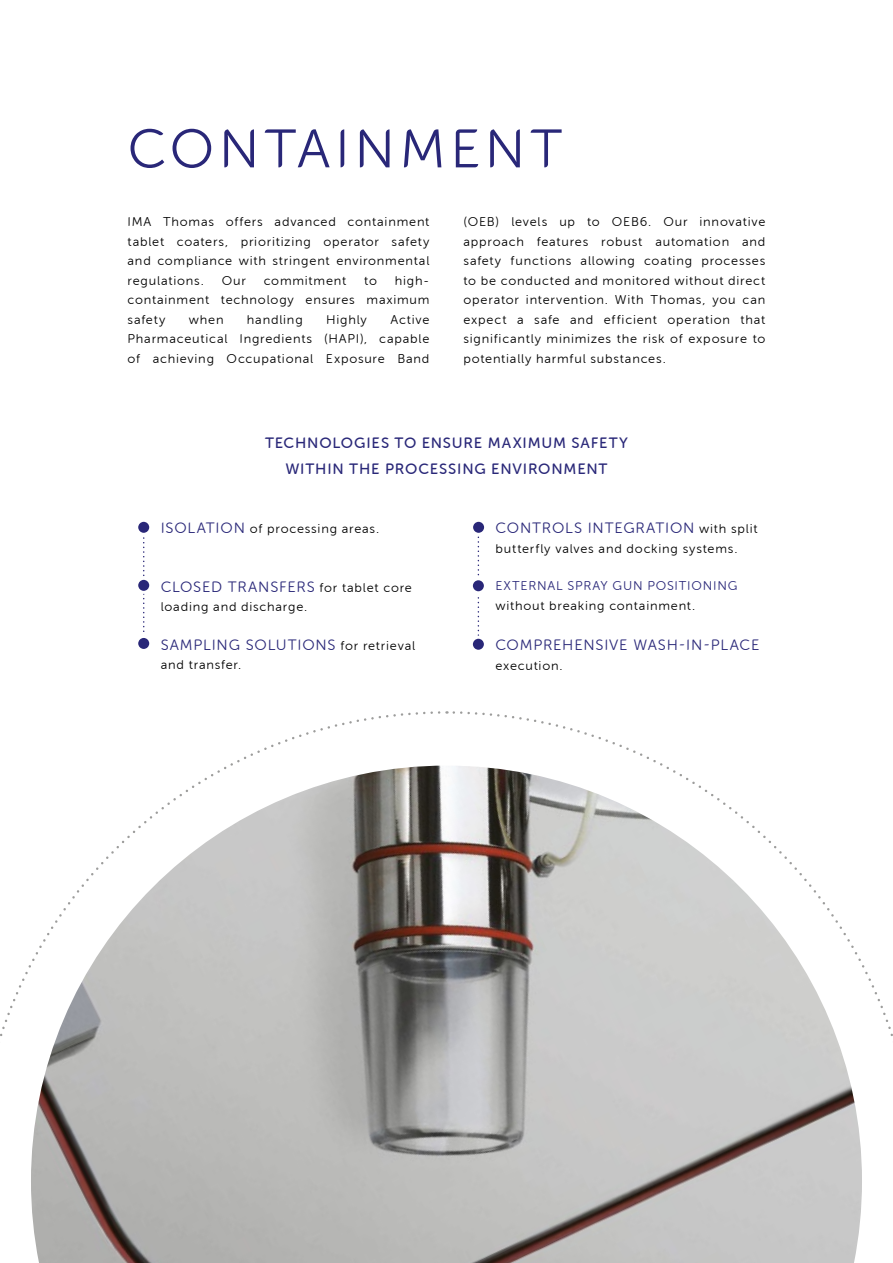
<style>
.page{position:relative;width:893px;height:1263px;background:#fff}
.page>*{position:absolute;margin:0;border:0;box-sizing:border-box;transform-origin:0 0}
.t1{font:300 54px "IMA Sans";letter-spacing:.085em;color:#292778}
.t2{font:300 15px "IMA Sans";letter-spacing:.055em;color:#292778}
.t3{font:15px/25.5px "IMA Sans";letter-spacing:.055em;color:#292778;text-align:center}
.t4{font:300 12.75px/19.5px "IMA Sans";letter-spacing:.06em;color:#000;text-align:justify}
.t5{font:300 12.75px "IMA Sans";letter-spacing:.065em;color:#292778}
.s1{font-size:15px;color:#292778}
.s2{font-size:12.75px;color:#000}
</style>
<div class="page">
<svg style="left:478px;top:536px;width:1px;height:100px"></svg>
<div style="left:471px;top:579px;width:14px;height:14px;background:#292778;border-radius:50%"></div>
<div style="left:470px;top:577px;width:17px;height:17px;border:3px solid #fff;border-radius:50%"></div>
<div style="left:471px;top:637px;width:14px;height:14px;background:#292778;border-radius:50%"></div>
<div style="left:470px;top:636px;width:17px;height:17px;border:3px solid #fff;border-radius:50%"></div>
<svg style="left:143px;top:537px;width:2px;height:95px"></svg>
<div style="left:472px;top:520px;width:14px;height:14px;background:#292778;border-radius:50%"></div>
<div style="left:470px;top:519px;width:17px;height:17px;border:3px solid #fff;border-radius:50%"></div>
<div style="left:137px;top:520px;width:14px;height:14px;background:#292778;border-radius:50%"></div>
<div style="left:135px;top:519px;width:17px;height:17px;border:3px solid #fff;border-radius:50%"></div>
<div style="left:137px;top:578px;width:14px;height:14px;background:#292778;border-radius:50%"></div>
<div style="left:135px;top:577px;width:17px;height:17px;border:3px solid #fff;border-radius:50%"></div>
<div style="left:137px;top:636px;width:14px;height:14px;background:#292778;border-radius:50%"></div>
<div style="left:135px;top:635px;width:17px;height:17px;border:3px solid #fff;border-radius:50%"></div>
<img style="left:31px;top:765px;width:831px;height:498px">
<h1 class="t1" style="left:128px;top:120px;width:436px">CONTAINMENT</h1>
<p class="t4" style="left:128px;top:212px;width:303px">IMA Thomas offers advanced containment tablet coaters, prioritizing operator safety and compliance with stringent environmental regulations.</p>
<p class="t4" style="left:222px;top:271px;width:26px">Our</p>
<p class="t4" style="left:264px;top:271px;width:84px">commitment</p>
<p class="t4" style="left:364px;top:271px;width:14px">to</p>
<p class="t4" style="left:128px;top:271px;width:303px;text-indent:267px">high&shy;containment technology ensures maximum safety</p>
<p class="t4" style="left:128px;top:310px;width:303px;text-indent:263px">Active Pharmaceutical Ingredients (HAPI), capable of achieving Occupational Exposure Band</p>
<p class="t4" style="left:189px;top:310px;width:36px">when</p>
<p class="t4" style="left:247px;top:310px;width:57px">handling</p>
<p class="t4" style="left:326px;top:310px;width:42px">Highly</p>
<p class="t4" style="left:463px;top:212px;width:303px">(OEB) levels up to OEB6. Our innovative approach features robust automation and safety functions allowing coating processes to be conducted and monitored without direct operator intervention. With Thomas, you can expect a safe and efficient operation that significantly minimizes the risk of exposure to potentially harmful substances.</p>
<p class="t3" style="left:265px;top:430px;width:364px">TECHNOLOGIES TO ENSURE MAXIMUM SAFETY<br>WITHIN THE PROCESSING ENVIRONMENT</p>
<p class="t4" style="left:161px;top:519px;width:220px"><span class="s1">ISOLATION</span> of processing areas.</p>
<p class="t2" style="left:161px;top:578px;width:253px">CLOSED TRANSFERS <span class="s2">for tablet core</span></p>
<p class="t4" style="left:161px;top:597px;width:148px">loading and discharge.</p>
<p class="t2" style="left:161px;top:636px;width:256px">SAMPLING SOLUTIONS <span class="s2">for retrieval</span></p>
<p class="t4" style="left:161px;top:655px;width:82px">and transfer.</p>
<p class="t2" style="left:496px;top:520px;width:264px">CONTROLS INTEGRATION <span class="s2">with split</span></p>
<p class="t4" style="left:496px;top:539px;width:243px">butterfly valves and docking systems.</p>
<p class="t5" style="left:495px;top:579px;width:244px">EXTERNAL SPRAY GUN POSITIONING</p>
<p class="t4" style="left:495px;top:596px;width:201px">without breaking containment.</p>
<p class="t2" style="left:495px;top:637px;width:266px">COMPREHENSIVE WASH-IN-PLACE</p>
<p class="t4" style="left:495px;top:656px;width:69px">execution.</p>
</div>
